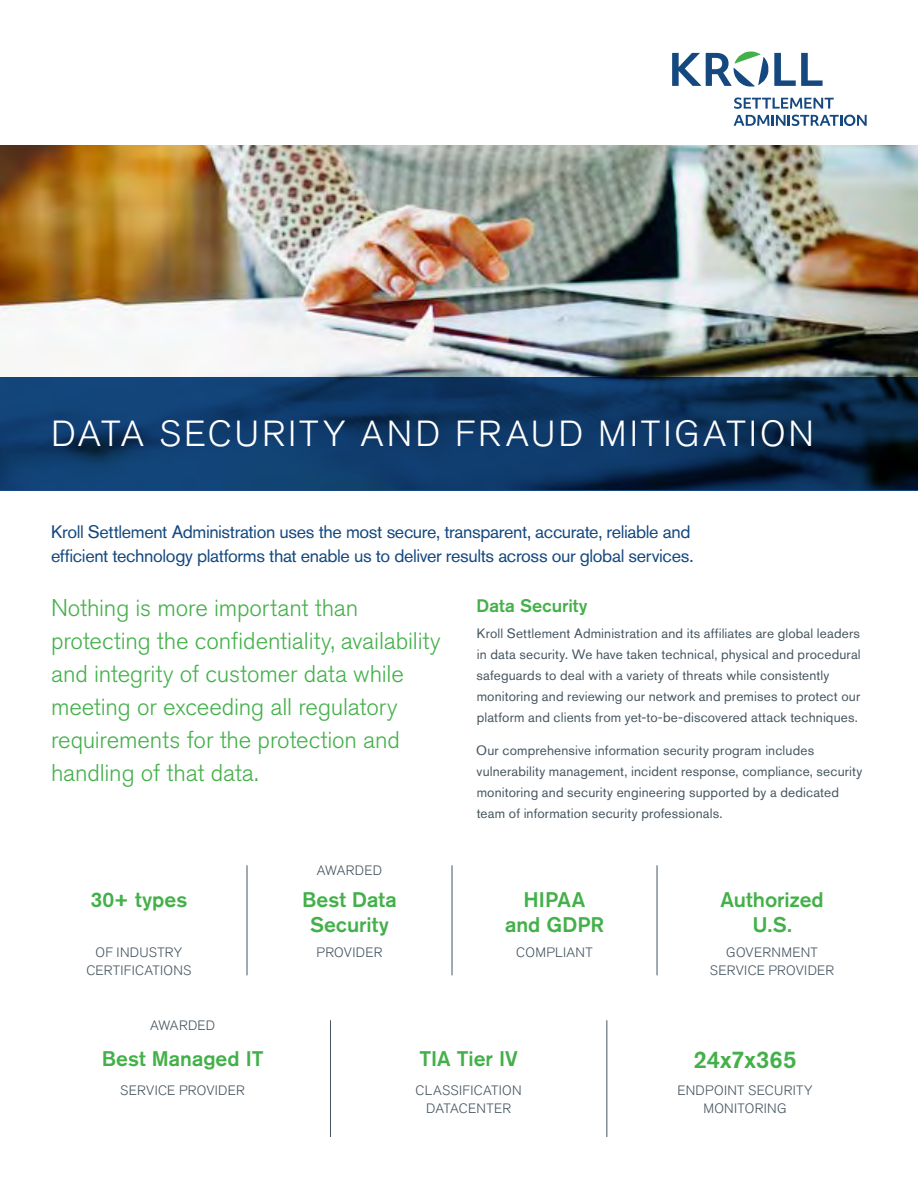
<style>
.page{position:relative;width:918px;height:1188px;background:#fff}
.page>*{position:absolute;margin:0;border:0;box-sizing:border-box;transform-origin:0 0}
.t1{font:300 36px "Akzidenz Grotesk BQ";letter-spacing:.08em;color:#fff}
.t2{font:300 24px/33px "Akzidenz Grotesk BQ";letter-spacing:-.005em;color:#43b049}
.t3{font:500 24px "Akzidenz Grotesk BQ";letter-spacing:-.005em;color:#43b049}
.t4{font:500 21px/25.5px "Akzidenz Grotesk BQ";color:#43b049;text-align:center}
.t5{font:18px/24px "Akzidenz Grotesk BQ";letter-spacing:-.02em;color:#14487f}
.t6{font:500 18px "Akzidenz Grotesk BQ";letter-spacing:.005em;color:#43b049}
.t7{font:13.5px/21px "Akzidenz Grotesk BQ";letter-spacing:.01em;color:#455560}
.t8{font:300 13.5px/18px "Akzidenz Grotesk BQ";letter-spacing:.02em;color:#455560;text-align:center}
</style>
<div class="page">
<svg style="left:672px;top:51px;width:151px;height:36px"></svg>
<svg style="left:734px;top:97px;width:100px;height:12px"></svg>
<svg style="left:734px;top:115px;width:133px;height:11px"></svg>
<img style="left:0;top:145px;width:918px;height:232px">
<svg style="left:0;top:377px;width:918px;height:114px;background:#0d3560"></svg>
<hr style="left:247px;top:865px;width:1px;height:110px;background:#455560">
<hr style="left:452px;top:865px;width:1px;height:110px;background:#455560">
<hr style="left:657px;top:865px;width:1px;height:110px;background:#455560">
<hr style="left:330px;top:1020px;width:1px;height:117px;background:#455560">
<hr style="left:606px;top:1020px;width:1px;height:117px;background:#455560">
<h1 class="t1" style="left:51px;top:414px;width:764px">DATA SECURITY AND FRAUD MITIGATION</h1>
<h3 class="t5" style="left:51px;top:520px;width:644px">Kroll Settlement Administration uses the most secure, transparent, accurate, reliable and efficient technology platforms that enable us to deliver results across our global services.</h3>
<h2 class="t2" style="left:51px;top:592px;width:391px">Nothing is more important than protecting the confidentiality, availability and integrity of customer data while meeting or exceeding all regulatory requirements for the protection and handling of that data.</h2>
<h3 class="t4" style="left:90px;top:886px;width:98px">30+ types</h3>
<p class="t8" style="left:86px;top:944px;width:107px">OF INDUSTRY<br>CERTIFICATIONS</p>
<p class="t8" style="left:150px;top:1017px;width:67px">AWARDED</p>
<p class="t8" style="left:317px;top:862px;width:67px">AWARDED</p>
<h3 class="t4" style="left:302px;top:886px;width:96px">Best Data<br>Security</h3>
<p class="t8" style="left:317px;top:944px;width:67px">PROVIDER</p>
<h3 class="t6" style="left:477px;top:594px;width:113px">Data Security</h3>
<p class="t7" style="left:477px;top:622px;width:386px">Kroll Settlement Administration and its affiliates are global leaders in data security. We have taken technical, physical and procedural safeguards to deal with a variety of threats while consistently monitoring and reviewing our network and premises to protect our platform and clients from yet-to-be-discovered attack techniques.</p>
<p class="t7" style="left:476px;top:739px;width:388px">Our comprehensive information security program includes vulnerability management, incident response, compliance, security monitoring and security engineering supported by a dedicated team of information security professionals.</p>
<h3 class="t4" style="left:505px;top:886px;width:100px">HIPAA and GDPR</h3>
<p class="t8" style="left:516px;top:944px;width:78px">COMPLIANT</p>
<h3 class="t4" style="left:720px;top:886px;width:105px">Authorized<br>U.S.</h3>
<p class="t8" style="left:710px;top:944px;width:126px">GOVERNMENT<br>SERVICE PROVIDER</p>
<h3 class="t4" style="left:102px;top:1045px;width:163px">Best Managed IT</h3>
<p class="t8" style="left:120px;top:1082px;width:126px">SERVICE PROVIDER</p>
<h3 class="t4" style="left:419px;top:1045px;width:100px">TIA Tier IV</h3>
<p class="t8" style="left:416px;top:1082px;width:108px">CLASSIFICATION<br>DATACENTER</p>
<h2 class="t3" style="left:693px;top:1045px;width:105px">24x7x365</h2>
<p class="t8" style="left:677px;top:1082px;width:137px">ENDPOINT SECURITY<br>MONITORING</p>
</div>
